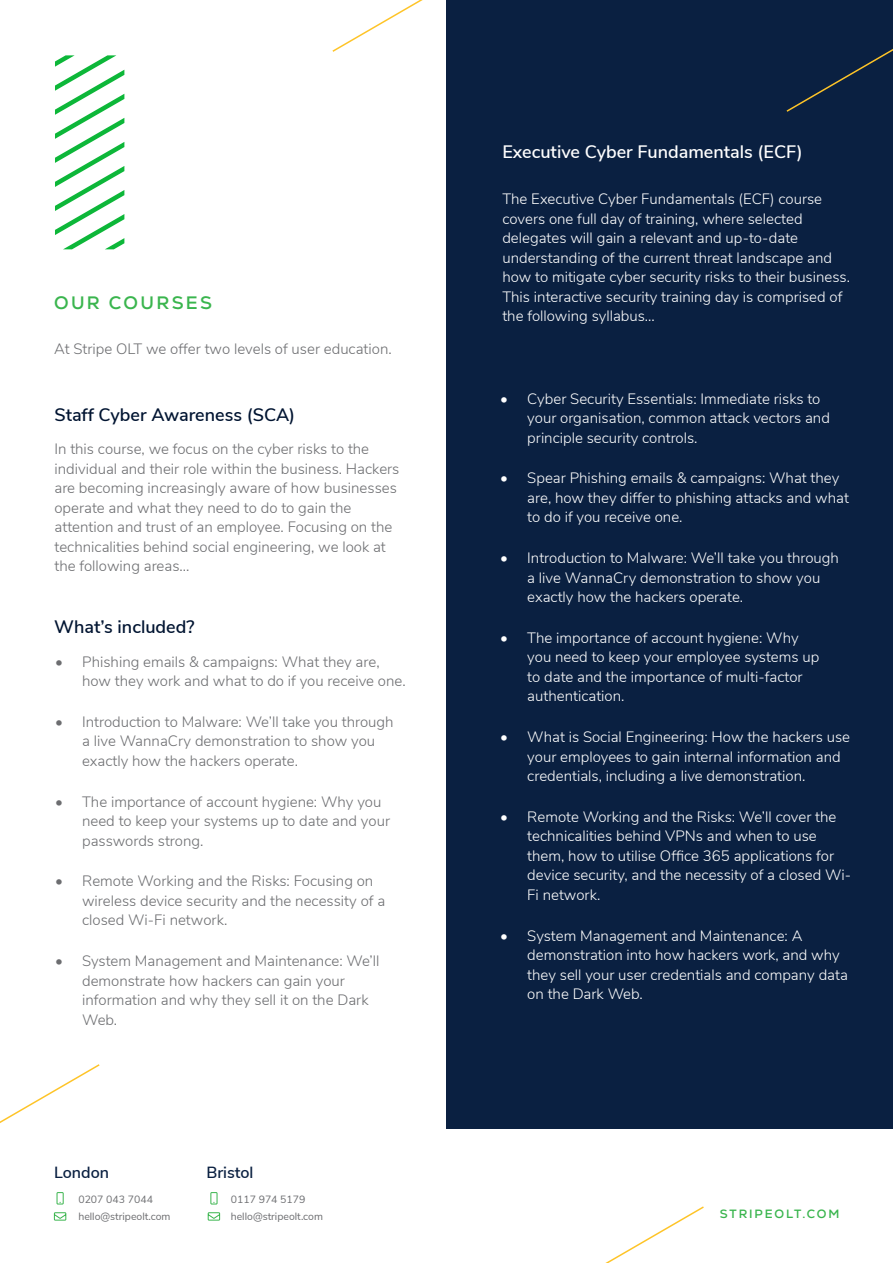
<style>
.page{position:relative;width:893px;height:1263px;background:#fff}
.page>*{position:absolute;margin:0;border:0;box-sizing:border-box;transform-origin:0 0}
.t1{font:600 18px "Nunito Sans";color:#011431}
.t2{font:600 18px "Nunito Sans";color:#fff}
.t3{font:700 18px "Nexa";letter-spacing:.13em;color:#3ab54e}
.t4{font:600 16.2px "Nunito Sans";color:#0a2041}
.t5{font:300 15px/19.5px "Nunito Sans";color:#fff}
.t6{font:300 15px/19.5px "Nunito Sans";color:#6c6d70}
.t7{font:700 12px "Nexa";letter-spacing:.16em;color:#3ab54e}
.t8{font:10.5px "Nunito Sans";color:#6c6d70}
</style>
<div class="page">
<svg style="left:207px;top:1212px;width:14px;height:9px"></svg>
<div style="left:211px;top:1192px;width:6px;height:12px;border:1px solid #3ab54e"></div>
<div style="left:446px;top:0;width:447px;height:1128px;background:#0a2041"></div>
<svg style="left:332px;top:0;width:561px;height:112px"></svg>
<svg style="left:605px;top:1206px;width:99px;height:57px"></svg>
<svg style="left:0;top:1064px;width:100px;height:157px"></svg>
<svg style="left:55px;top:55px;width:69px;height:194px"></svg>
<p class="t3" style="left:54px;top:292px;width:159px">OUR COURSES</p>
<p class="t6" style="left:54px;top:338px;width:339px">At Stripe OLT we offer two levels of user education.</p>
<p class="t1" style="left:54px;top:402px;width:242px">Staff Cyber Awareness (SCA)</p>
<p class="t6" style="left:54px;top:438px;width:346px">In this course, we focus on the cyber risks to the individual and their role within the business. Hackers are becoming increasingly aware of how businesses operate and what they need to do to gain the attention and trust of an employee. Focusing on the technicalities behind social engineering, we look at the following areas...</p>
<p class="t1" style="left:54px;top:613px;width:142px">What’s included?</p>
<p class="t6" style="left:82px;top:651px;width:325px;text-indent:-27px">• Phishing emails &amp; campaigns: What they are, how they work and what to do if you receive one.</p>
<p class="t6" style="left:82px;top:711px;width:313px;text-indent:-27px">• Introduction to Malware: We’ll take you through a live WannaCry demonstration to show you exactly how the hackers operate.</p>
<p class="t6" style="left:82px;top:791px;width:309px;text-indent:-27px">• The importance of account hygiene: Why you need to keep your systems up to date and your passwords strong.</p>
<p class="t6" style="left:82px;top:870px;width:305px;text-indent:-27px">• Remote Working and the Risks: Focusing on wireless device security and the necessity of a closed Wi-Fi network.</p>
<p class="t6" style="left:82px;top:950px;width:299px;text-indent:-27px">• System Management and Maintenance: We’ll demonstrate how hackers can gain your information and why they sell it on the Dark<br>Web.</p>
<p class="t4" style="left:54px;top:1160px;width:57px">London</p>
<p class="t8" style="left:78px;top:1191px;width:76px">0207 043 7044</p>
<p class="t8" style="left:78px;top:1209px;width:94px">hello@stripeolt.com</p>
<p class="t4" style="left:206px;top:1160px;width:49px">Bristol</p>
<p class="t8" style="left:231px;top:1191px;width:76px">0117 974 5179</p>
<p class="t8" style="left:231px;top:1209px;width:94px">hello@stripeolt.com</p>
<p class="t2" style="left:502px;top:138px;width:302px">Executive Cyber Fundamentals (ECF)</p>
<p class="t5" style="left:502px;top:188px;width:349px">The Executive Cyber Fundamentals (ECF) course covers one full day of training, where selected delegates will gain a relevant and up-to-date understanding of the current threat landscape and how to mitigate cyber security risks to their business.<br>This interactive security training day is comprised of the following syllabus...</p>
<p class="t5" style="left:527px;top:388px;width:304px;text-indent:-27px">• Cyber Security Essentials: Immediate risks to your organisation, common attack vectors and principle security controls.</p>
<p class="t5" style="left:527px;top:467px;width:323px;text-indent:-27px">• Spear Phishing emails &amp; campaigns: What they are, how they differ to phishing attacks and what to do if you receive one.</p>
<p class="t5" style="left:527px;top:547px;width:313px;text-indent:-27px">• Introduction to Malware: We’ll take you through a live WannaCry demonstration to show you exactly how the hackers operate.</p>
<p class="t5" style="left:527px;top:627px;width:293px;text-indent:-27px">• The importance of account hygiene: Why you need to keep your employee systems up to date and the importance of multi-factor authentication.</p>
<p class="t5" style="left:527px;top:726px;width:324px;text-indent:-27px">• What is Social Engineering: How the hackers use your employees to gain internal information and credentials, including a live demonstration.</p>
<p class="t5" style="left:527px;top:806px;width:325px;text-indent:-27px">• Remote Working and the Risks: We’ll cover the technicalities behind VPNs and when to use them, how to utilise Office 365 applications for device security, and the necessity of a closed Wi-Fi network.</p>
<p class="t5" style="left:527px;top:925px;width:322px;text-indent:-27px">• System Management and Maintenance: A demonstration into how hackers work, and why they sell your user credentials and company data on the Dark Web.</p>
<p class="t7" style="left:720px;top:1206px;width:121px">STRIPEOLT.COM</p>
</div>
